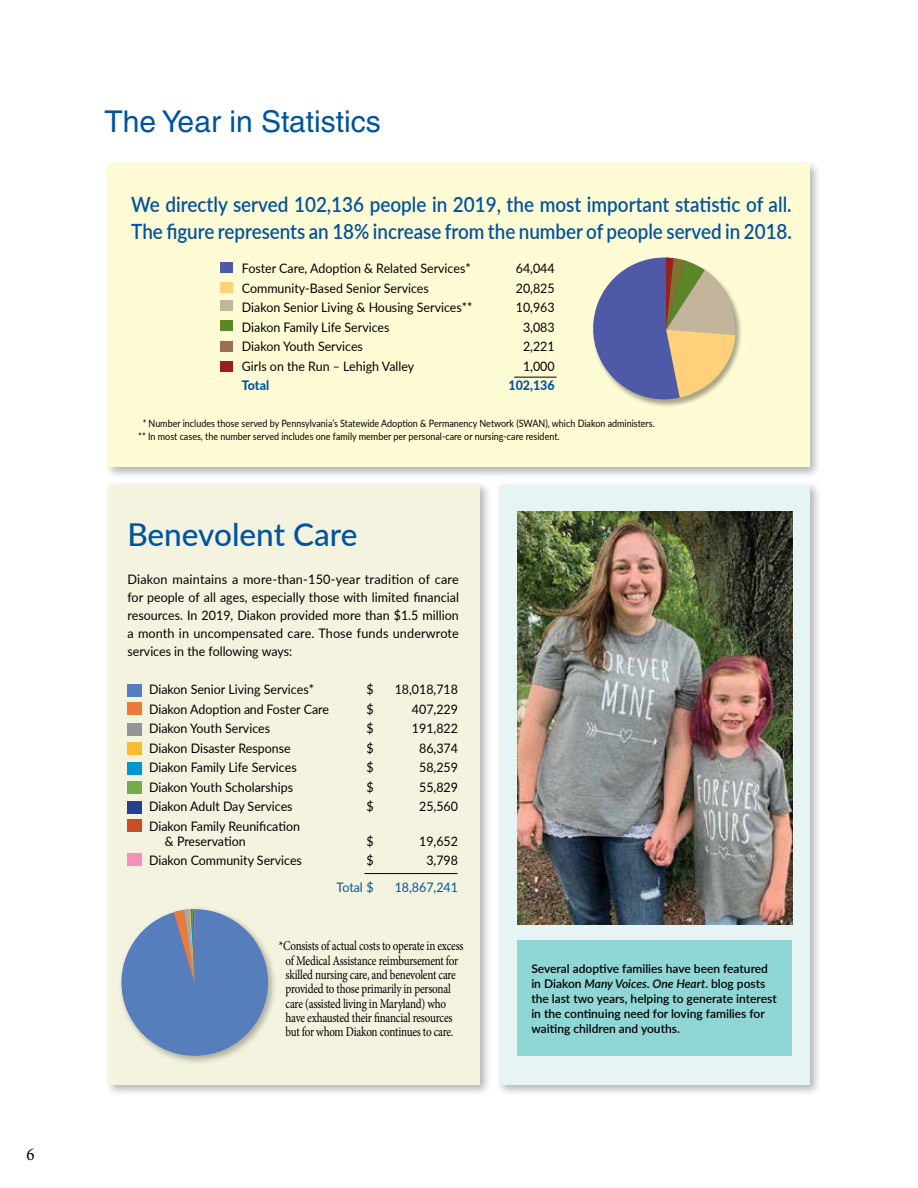
<style>
.page{position:relative;width:918px;height:1188px;background:#fff}
.page>*{position:absolute;margin:0;border:0;box-sizing:border-box;transform-origin:0 0}
.t1{font:500 31.5px "Lato";color:#00539f}
.t2{font:30px "Helvetica LT Std";color:#00539f}
.t3{font:600 21px/27px "Lato";color:#00539f;scale:.9 1}
.t4{font:18px "Minion Pro";color:#000;scale:.94 1}
.t5{font:13.5px/14.2px "Minion Pro";letter-spacing:-.025em;color:#000;scale:.82 1}
.t6{font:13.05px/15px "Lato";color:#000;scale:.95 1}
.t7{font:13.05px/18px "Lato";color:#000;text-align:justify}
.t8{font:13.05px "Lato";color:#00539f;scale:.95 1}
.t9{font:800 13.05px "Lato";color:#00539f;scale:.95 1}
.t10{font:600 12px/15px "Lato";color:#000}
.t11{font:10.2px/13px "Lato";color:#000;scale:.88 1}
.s1{font-style:italic}
</style>
<div class="page">
<div style="left:495px;top:481px;width:327px;height:616px;background:#000;opacity:.3"></div>
<div style="left:500px;top:485px;width:310px;height:599px;background:#e6f4f3"></div>
<div style="left:104px;top:481px;width:388px;height:616px;background:#000;opacity:.3"></div>
<div style="left:108px;top:485px;width:372px;height:599px;background:#f3f3df"></div>
<div style="left:118px;top:906px;width:160px;height:159px;background:#000;opacity:.3"></div>
<div style="left:121px;top:909px;width:147px;height:147px;background:#567dbc;border-radius:50%"></div>
<svg style="left:174px;top:909px;width:21px;height:74px"></svg>
<div style="left:104px;top:160px;width:718px;height:319px;background:#000;opacity:.3"></div>
<div style="left:108px;top:164px;width:702px;height:303px;background:#fffcd5"></div>
<div style="left:592px;top:257px;width:151px;height:151px;background:#000;opacity:.35"></div>
<svg style="left:593px;top:258px;width:145px;height:141px"></svg>
<div style="left:220px;top:361px;width:13px;height:11px;background:#98211f"></div>
<div style="left:220px;top:341px;width:13px;height:11px;background:#9f6d50"></div>
<div style="left:220px;top:320px;width:13px;height:11px;background:#5c8727"></div>
<div style="left:220px;top:300px;width:13px;height:11px;background:#c2b59b"></div>
<div style="left:220px;top:282px;width:13px;height:11px;background:#ffd17b"></div>
<div style="left:220px;top:262px;width:13px;height:11px;background:#4e5aa8"></div>
<hr style="left:514px;top:377px;width:43px;height:1px;background:#000">
<img style="left:517px;top:512px;width:275px;height:412px">
<div style="left:517px;top:941px;width:275px;height:115px;background:#8fd6d4"></div>
<div style="left:127px;top:684px;width:14px;height:13px;background:#567dbc"></div>
<div style="left:127px;top:702px;width:14px;height:13px;background:#ec7b3b"></div>
<div style="left:127px;top:723px;width:14px;height:13px;background:#939598"></div>
<div style="left:127px;top:742px;width:14px;height:13px;background:#f8bc31"></div>
<div style="left:127px;top:762px;width:14px;height:13px;background:#0097d0"></div>
<div style="left:127px;top:781px;width:14px;height:13px;background:#73ac49"></div>
<div style="left:127px;top:801px;width:14px;height:13px;background:#25408f"></div>
<div style="left:127px;top:819px;width:14px;height:13px;background:#c74f27"></div>
<div style="left:127px;top:853px;width:14px;height:13px;background:#f391bc"></div>
<hr style="left:364px;top:873px;width:94px;height:1px;background:#000">
<h3 class="t4" style="left:27px;top:1142px;width:10px">6</h3>
<h2 class="t2" style="left:105px;top:104px;width:278px">The Year in Statistics</h2>
<h3 class="t3" style="left:131px;top:190px;width:736px">We directly served 102,136 people in 2019, the most important statistic of all.<br>The figure represents an 18% increase from the number of people served in 2018.</h3>
<p class="t6" style="left:242px;top:261px;width:242px">Foster Care, Adoption &amp; Related Services*</p>
<p class="t6" style="left:516px;top:261px;width:42px">64,044</p>
<p class="t6" style="left:242px;top:280px;width:198px">Community-Based Senior Services</p>
<p class="t6" style="left:516px;top:280px;width:42px">20,825</p>
<p class="t6" style="left:242px;top:300px;width:244px">Diakon Senior Living &amp; Housing Services**</p>
<p class="t6" style="left:516px;top:300px;width:42px">10,963</p>
<p class="t6" style="left:242px;top:319px;width:157px">Diakon Family Life Services</p>
<p class="t6" style="left:523px;top:319px;width:35px">3,083</p>
<p class="t6" style="left:242px;top:339px;width:129px">Diakon Youth Services</p>
<p class="t6" style="left:523px;top:339px;width:35px">2,221</p>
<p class="t6" style="left:242px;top:358px;width:183px">Girls on the Run – Lehigh Valley</p>
<p class="t6" style="left:523px;top:358px;width:35px">1,000</p>
<p class="t9" style="left:242px;top:376px;width:30px">Total</p>
<p class="t9" style="left:508px;top:376px;width:50px">102,136</p>
<p class="t11" style="left:138px;top:417px;width:589px;text-indent:5px">* Number includes those served by Pennsylvania’s Statewide Adoption &amp; Permanency Network (SWAN), which Diakon administers. ** In most cases, the number served includes one family member per personal-care or nursing-care resident.</p>
<h1 class="t1" style="left:127px;top:512px;width:231px">Benevolent Care</h1>
<p class="t7" style="left:127px;top:570px;width:333px">Diakon maintains a more-than-150-year tradition of care for people of all ages, especially those with limited financial resources. In 2019, Diakon provided more than $1.5 million a month in uncompensated care. Those funds underwrote services in the following ways:</p>
<p class="t6" style="left:149px;top:681px;width:175px">Diakon Senior Living Services*</p>
<p class="t6" style="left:367px;top:681px;width:9px">$</p>
<p class="t6" style="left:395px;top:681px;width:68px">18,018,718</p>
<p class="t6" style="left:149px;top:701px;width:191px">Diakon Adoption and Foster Care</p>
<p class="t6" style="left:367px;top:701px;width:9px">$</p>
<p class="t6" style="left:412px;top:701px;width:50px">407,229</p>
<p class="t6" style="left:149px;top:720px;width:129px">Diakon Youth Services</p>
<p class="t6" style="left:367px;top:720px;width:9px">$</p>
<p class="t6" style="left:412px;top:720px;width:50px">191,822</p>
<p class="t6" style="left:149px;top:740px;width:151px">Diakon Disaster Response</p>
<p class="t6" style="left:367px;top:740px;width:9px">$</p>
<p class="t6" style="left:419px;top:740px;width:42px">86,374</p>
<p class="t6" style="left:149px;top:759px;width:157px">Diakon Family Life Services</p>
<p class="t6" style="left:367px;top:759px;width:9px">$</p>
<p class="t6" style="left:419px;top:759px;width:42px">58,259</p>
<p class="t6" style="left:149px;top:779px;width:153px">Diakon Youth Scholarships</p>
<p class="t6" style="left:367px;top:779px;width:9px">$</p>
<p class="t6" style="left:419px;top:779px;width:42px">55,829</p>
<p class="t6" style="left:149px;top:798px;width:153px">Diakon Adult Day Services</p>
<p class="t6" style="left:367px;top:798px;width:9px">$</p>
<p class="t6" style="left:419px;top:798px;width:42px">25,560</p>
<p class="t6" style="left:165px;top:818px;width:144px;text-indent:-16px">Diakon Family Reunification &amp; Preservation</p>
<p class="t6" style="left:367px;top:833px;width:9px">$</p>
<p class="t6" style="left:419px;top:833px;width:42px">19,652</p>
<p class="t6" style="left:149px;top:852px;width:162px">Diakon Community Services</p>
<p class="t6" style="left:367px;top:852px;width:9px">$</p>
<p class="t6" style="left:426px;top:852px;width:35px">3,798</p>
<p class="t8" style="left:337px;top:878px;width:41px">Total $</p>
<p class="t8" style="left:395px;top:878px;width:68px">18,867,241</p>
<p class="t5" style="left:286px;top:939px;width:219px;text-indent:-7px">*Consists of actual costs to operate in excess of Medical Assistance reimbursement for skilled nursing care, and benevolent care provided to those primarily in personal care (assisted living in Maryland) who have exhausted their financial resources but for whom Diakon continues to care.</p>
<p class="t10" style="left:531px;top:961px;width:247px">Several adoptive families have been featured in Diakon <span class="s1">Many Voices. One Heart</span>. blog posts the last two years, helping to generate interest in the continuing need for loving families for waiting children and youths.</p>
</div>
